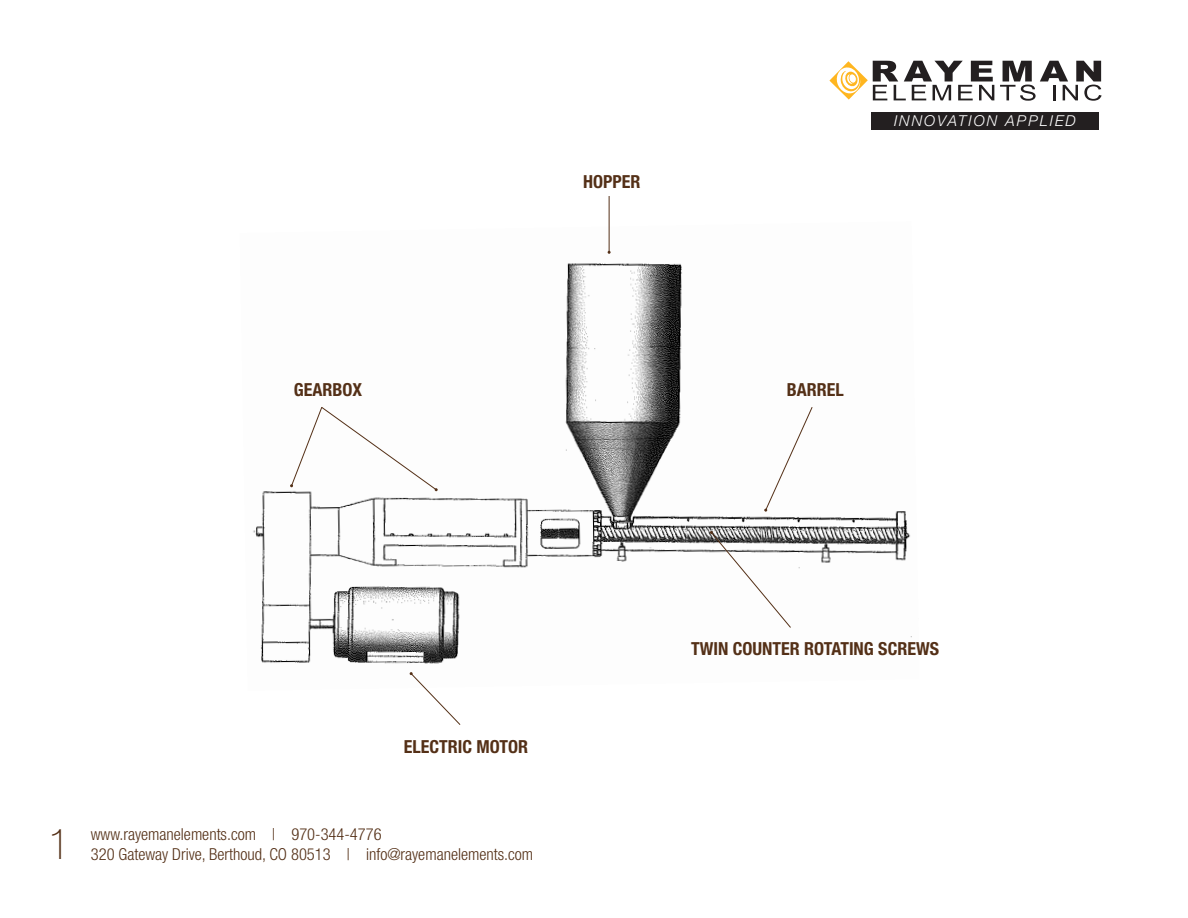
<style>
.page{position:relative;width:1188px;height:918px;background:#fff}
.page>*{position:absolute;margin:0;border:0;box-sizing:border-box;transform-origin:0 0}
.Paragraph_Style_1{font:100 condensed 42px "Helvetica Neue LT Std";color:#543017}
.t1{font:700 condensed 18px "Helvetica Neue LT Std";color:#543017}
.t2{font:300 condensed 16.5px "Helvetica Neue LT Std";color:#543017}
.t3{font:italic 300 15px "Helvetica Neue LT Std";letter-spacing:.13em;color:#fff}
</style>
<div class="page">
<img style="left:253px;top:221px;width:659px;height:454px">
<div style="left:871px;top:112px;width:228px;height:18px;background:#231f20"></div>
<hr style="left:609px;top:196px;width:1px;height:56px;background:#543017">
<svg style="left:764px;top:406px;width:49px;height:106px"></svg>
<svg style="left:710px;top:531px;width:82px;height:98px"></svg>
<svg style="left:410px;top:672px;width:51px;height:53px"></svg>
<svg style="left:290px;top:406px;width:148px;height:85px"></svg>
<svg style="left:1000px;top:61px;width:102px;height:40px"></svg>
<svg style="left:829px;top:61px;width:165px;height:39px"></svg>
<p class="t1" style="left:583px;top:171px;width:59px">HOPPER</p>
<p class="t3" style="left:894px;top:112px;width:183px">INNOVATION APPLIED</p>
<p class="t1" style="left:294px;top:379px;width:70px">GEARBOX</p>
<p class="t1" style="left:787px;top:379px;width:59px">BARREL</p>
<p class="t1" style="left:404px;top:735px;width:126px">ELECTRIC MOTOR</p>
<p class="Paragraph_Style_1" style="left:49px;top:821px;width:22px">1</p>
<p class="t2" style="left:91px;top:825px;width:292px">www.rayemanelements.com | 970-344-4776</p>
<p class="t2" style="left:91px;top:845px;width:444px">320 Gateway Drive, Berthoud, CO 80513 | info@rayemanelements.com</p>
<p class="t1" style="left:691px;top:638px;width:249px">TWIN COUNTER ROTATING SCREWS</p>
</div>
